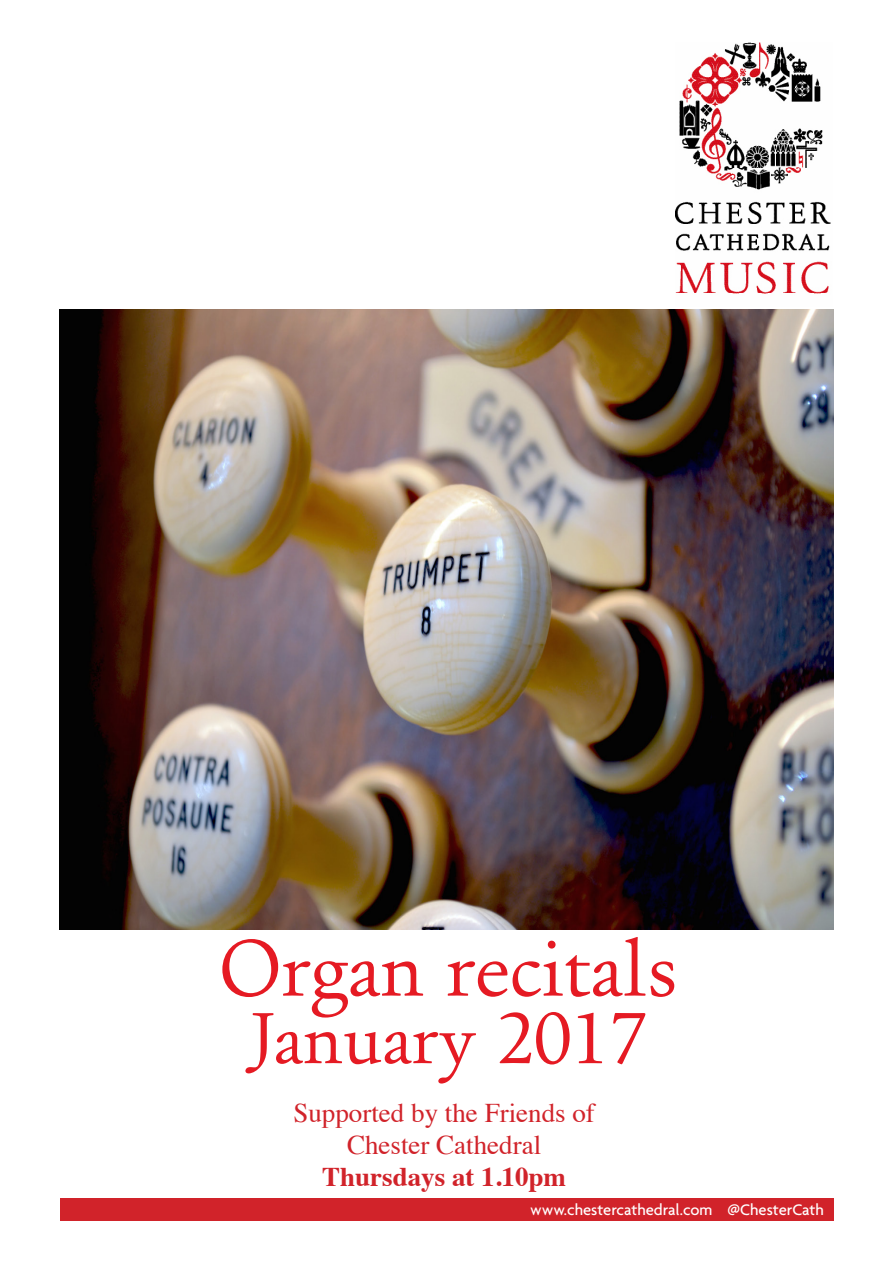
<style>
.page{position:relative;width:893px;height:1263px;background:#fff}
.page>*{position:absolute;margin:0;border:0;box-sizing:border-box;transform-origin:0 0}
.sub_heading{font:82.5px "Foundry Old Style";color:#e51a23}
.sub_heading-2{font:75px "Foundry Old Style";color:#e51a23}
.t1{font:27px/32.4px "Times";color:#d1232a;text-align:center}
.t2{font:700 27px "Times";color:#d1232a}
.t3{font:500 16.5px "Agenda";color:#fff}
</style>
<div class="page">
<div style="left:60px;top:1198px;width:773px;height:22px;background:#d1232a"></div>
<img style="left:60px;top:310px;width:773px;height:619px">
<img style="left:676px;top:43px;width:155px;height:251px">
<p class="sub_heading" style="left:219px;top:920px;width:460px">Organ recitals</p>
<p class="sub_heading-2" style="left:250px;top:994px;width:398px">January 2017</p>
<p class="t1" style="left:293px;top:1094px;width:303px">Supported by the Friends of<br>Chester Cathedral</p>
<p class="t2" style="left:322px;top:1151px;width:245px">Thursdays at 1.10pm</p>
<p class="t3" style="left:530px;top:1199px;width:295px">www.chestercathedral.com @ChesterCath</p>
</div>
